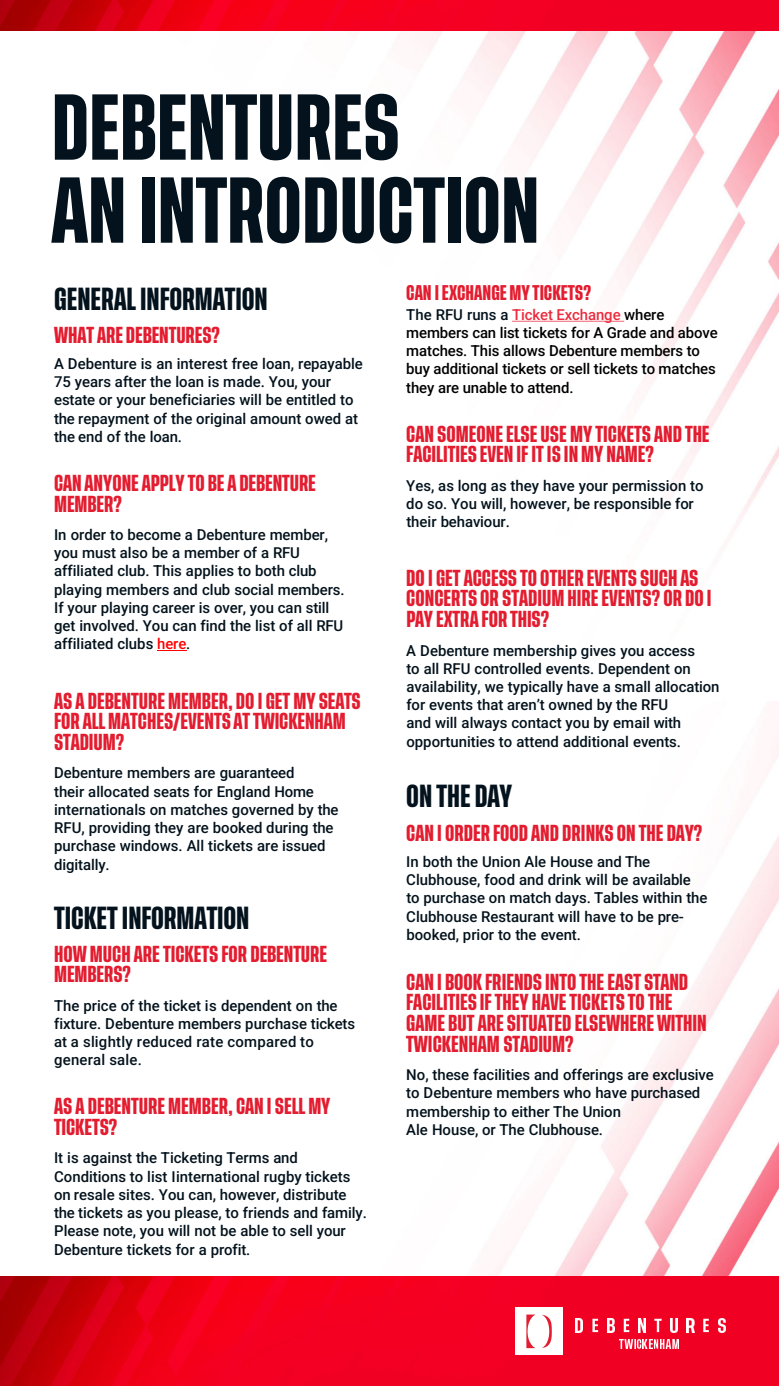
<style>
.page{position:relative;width:779px;height:1386px;background:#fff}
.page>*{position:absolute;margin:0;border:0;box-sizing:border-box;transform-origin:0 0}
.t1{font:600 69.12px "Tusker Grotesk 5600";color:#03121c}
.t2{font:600 23.62px "Tusker Grotesk 5600";letter-spacing:-.005em;color:#03121c}
.t3{font:600 17.15px/20.7px "Tusker Grotesk 5600";color:#e31c2f}
.t4{font:600 15.75px "Tusker Grotesk 5600";color:#e31c2f}
.t5{font:500 14.88px/18.2px "Roboto";color:#03121c}
.t6{font:500 14.88px/18.2px "Roboto";letter-spacing:-.01em;color:#000}
.s1{color:#f00}
.s2{color:#03121c}
.s3{color:#ec2c3e}
</style>
<div class="page">
<img style="left:8px;top:30px;width:771px;height:621px">
<img style="left:489px;top:734px;width:290px;height:542px">
<img style="left:0;top:1276px;width:779px;height:109px">
<svg style="left:157px;top:650px;width:29px;height:1px"></svg>
<svg style="left:512px;top:321px;width:112px;height:1px"></svg>
<div style="left:515px;top:1307px;width:48px;height:47px;background:#fff"></div>
<svg style="left:526px;top:1314px;width:9px;height:33px"></svg>
<svg style="left:542px;top:1314px;width:10px;height:33px"></svg>
<svg style="left:576px;top:1318px;width:7px;height:13px"></svg>
<svg style="left:592px;top:1318px;width:6px;height:13px"></svg>
<svg style="left:607px;top:1318px;width:7px;height:13px"></svg>
<svg style="left:624px;top:1318px;width:5px;height:13px"></svg>
<svg style="left:639px;top:1318px;width:7px;height:13px"></svg>
<svg style="left:654px;top:1318px;width:7px;height:13px"></svg>
<svg style="left:670px;top:1318px;width:7px;height:13px"></svg>
<svg style="left:687px;top:1318px;width:7px;height:13px"></svg>
<svg style="left:703px;top:1318px;width:6px;height:13px"></svg>
<svg style="left:718px;top:1318px;width:7px;height:13px"></svg>
<img style="left:619px;top:1338px;width:16px;height:10px">
<svg style="left:637px;top:1338px;width:21px;height:10px"></svg>
<img style="left:660px;top:1338px;width:18px;height:10px">
<img style="left:0;top:0;width:779px;height:30px">
<h2 class="t1" style="left:52px;top:86px;width:350px">DEBENTURES</h2>
<h2 class="t1" style="left:52px;top:169px;width:489px">AN INTRODUCTION</h2>
<p class="t2" style="left:54px;top:284px;width:215px">GENERAL INFORMATION</p>
<p class="t3" style="left:54px;top:326px;width:167px">WHAT ARE DEBENTURES?</p>
<p class="t5" style="left:54px;top:354px;width:310px">A Debenture is an interest free loan, repayable 75 years after the loan is made. You, your estate or your beneficiaries will be entitled to the repayment of the original amount owed at the end of the loan.</p>
<p class="t3" style="left:54px;top:473px;width:263px">CAN ANYONE APPLY TO BE A DEBENTURE<br>MEMBER?</p>
<p class="t5" style="left:54px;top:525px;width:292px">In order to become a Debenture member, you must also be a member of a RFU affiliated club. This applies to both club playing members and club social members.<br>If your playing career is over, you can still get involved. You can find the list of all RFU affiliated clubs <span class="s1">here</span>.</p>
<p class="t3" style="left:54px;top:691px;width:308px">AS A DEBENTURE MEMBER, DO I GET MY SEATS<br>FOR ALL MATCHES/EVENTS AT TWICKENHAM<br>STADIUM?</p>
<p class="t5" style="left:54px;top:763px;width:261px">Debenture members are guaranteed their allocated seats for England Home</p>
<p class="t5" style="left:54px;top:799px;width:286px">internationals on matches governed by the RFU, providing they are booked during the purchase windows. All tickets are issued digitally.</p>
<p class="t2" style="left:54px;top:904px;width:197px">TICKET INFORMATION</p>
<p class="t3" style="left:54px;top:944px;width:274px">HOW MUCH ARE TICKETS FOR DEBENTURE<br>MEMBERS?</p>
<p class="t5" style="left:54px;top:995px;width:302px">The price of the ticket is dependent on the fixture. Debenture members purchase tickets at a slightly reduced rate compared to general sale.</p>
<p class="t3" style="left:54px;top:1096px;width:278px">AS A DEBENTURE MEMBER, CAN I SELL MY<br>TICKETS?</p>
<p class="t5" style="left:54px;top:1148px;width:314px">It is against the Ticketing Terms and Conditions to list Iinternational rugby tickets on resale sites. You can, however, distribute the tickets as you please, to friends and family.</p>
<p class="t5" style="left:54px;top:1221px;width:293px">Please note, you will not be able to sell your<br>Debenture tickets for a profit.</p>
<p class="t4" style="left:406px;top:284px;width:186px">CAN I EXCHANGE MY TICKETS?</p>
<p class="t6" style="left:406px;top:305px;width:313px"><span class="s2">The RFU runs a</span> <span class="s3">Ticket Exchange</span> where members can list tickets for A Grade and above matches. This allows Debenture members to buy additional tickets or sell tickets to matches they are unable to attend.</p>
<p class="t3" style="left:406px;top:424px;width:305px">CAN SOMEONE ELSE USE MY TICKETS AND THE<br>FACILITIES EVEN IF IT IS IN MY NAME?</p>
<p class="t5" style="left:406px;top:476px;width:299px">Yes, as long as they have your permission to do so. You will, however, be responsible for their behaviour.</p>
<p class="t3" style="left:406px;top:568px;width:307px">DO I GET ACCESS TO OTHER EVENTS SUCH AS<br>CONCERTS OR STADIUM HIRE EVENTS? OR DO I<br>PAY EXTRA FOR THIS?</p>
<p class="t5" style="left:406px;top:640px;width:290px">A Debenture membership gives you access to all RFU controlled events. Dependent on</p>
<p class="t5" style="left:406px;top:676px;width:315px">availability, we typically have a small allocation for events that aren’t owned by the RFU</p>
<p class="t5" style="left:406px;top:713px;width:276px">and will always contact you by email with opportunities to attend additional events.</p>
<p class="t2" style="left:406px;top:781px;width:108px">ON THE DAY</p>
<p class="t3" style="left:406px;top:823px;width:297px">CAN I ORDER FOOD AND DRINKS ON THE DAY?</p>
<p class="t5" style="left:406px;top:851px;width:302px">In both the Union Ale House and The Clubhouse, food and drink will be available to purchase on match days. Tables within the Clubhouse Restaurant will have to be pre&shy;booked, prior to the event.</p>
<p class="t3" style="left:406px;top:972px;width:302px">CAN I BOOK FRIENDS INTO THE EAST STAND FACILITIES IF THEY HAVE TICKETS TO THE GAME BUT ARE SITUATED ELSEWHERE WITHIN TWICKENHAM STADIUM?</p>
<p class="t5" style="left:406px;top:1065px;width:309px">No, these facilities and offerings are exclusive to Debenture members who have purchased membership to either The Union</p>
<p class="t5" style="left:406px;top:1120px;width:198px">Ale House, or The Clubhouse.</p>
</div>
